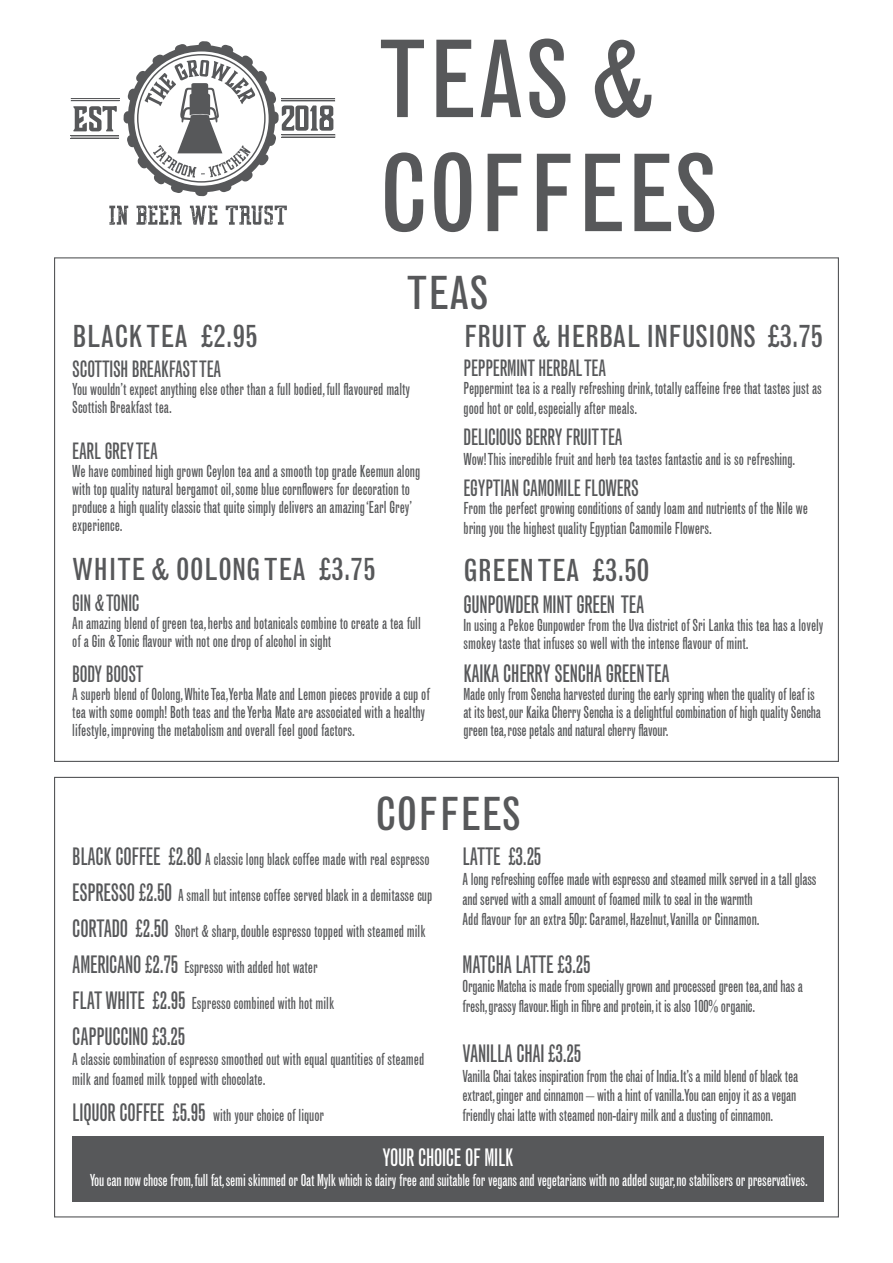
<style>
.page{position:relative;width:893px;height:1263px;background:#fff}
.page>*{position:absolute;margin:0;border:0;box-sizing:border-box;transform-origin:0 0}
.t1{font:condensed 105px/114px "Grotesque MT Std";color:#57585a}
.t2{font:condensed 45px "Grotesque MT Std";color:#57585a}
.t3{font:condensed 30px "Grotesque MT Std";color:#57585a}
.t4{font:24px "Grotesque MT Std Extra Cond";letter-spacing:-.01em;color:#57585a}
.t5{font:24px "Grotesque MT Std Extra Cond";letter-spacing:-.01em;color:#fff}
.t6{font:22.5px "Grotesque MT Std Extra Cond";letter-spacing:-.01em;color:#57585a}
.t7{font:16.5px/18px "Grotesque MT Std Extra Cond";color:#57585a}
.t8{font:16.5px "Grotesque MT Std Extra Cond";letter-spacing:-.01em;color:#fff}
.s1{font-size:24px}
</style>
<div class="page">
<hr style="left:71px;top:136px;width:48px;height:1px;background:#57585a">
<hr style="left:71px;top:138px;width:48px;height:1px;background:#57585a">
<hr style="left:71px;top:98px;width:48px;height:1px;background:#57585a">
<hr style="left:71px;top:100px;width:48px;height:1px;background:#57585a">
<hr style="left:281px;top:98px;width:54px;height:1px;background:#57585a">
<hr style="left:281px;top:100px;width:54px;height:1px;background:#57585a">
<hr style="left:281px;top:134px;width:54px;height:1px;background:#57585a">
<hr style="left:281px;top:137px;width:54px;height:1px;background:#57585a">
<svg style="left:109px;top:206px;width:19px;height:19px"></svg>
<svg style="left:136px;top:205px;width:46px;height:20px"></svg>
<svg style="left:190px;top:206px;width:27px;height:19px"></svg>
<svg style="left:226px;top:206px;width:61px;height:19px"></svg>
<svg style="left:73px;top:106px;width:44px;height:25px"></svg>
<svg style="left:123px;top:41px;width:210px;height:155px"></svg>
<div style="left:72px;top:1136px;width:752px;height:66px;background:#57585a"></div>
<h1 class="t1" style="left:378px;top:24px;width:342px">TEAS &amp;<br>COFFEES</h1>
<h2 class="t2" style="left:407px;top:267px;width:84px">TEAS</h2>
<h3 class="t3" style="left:72px;top:319px;width:187px">BLACK TEA £2.95</h3>
<h3 class="t3" style="left:463px;top:319px;width:361px">FRUIT &amp; HERBAL INFUSIONS £3.75</h3>
<h3 class="t6" style="left:463px;top:355px;width:144px">PEPPERMINT HERBAL TEA</h3>
<p class="t7" style="left:463px;top:379px;width:360px;line-height:19.5px">Peppermint tea is a really refreshing drink, totally caffeine free that tastes just as good hot or cold, especially after meals.</p>
<h3 class="t6" style="left:463px;top:424px;width:161px">DELICIOUS BERRY FRUIT TEA</h3>
<p class="t7" style="left:463px;top:450px;width:333px">Wow! This incredible fruit and herb tea tastes fantastic and is so refreshing.</p>
<h3 class="t6" style="left:463px;top:475px;width:177px">EGYPTIAN CAMOMILE FLOWERS</h3>
<p class="t7" style="left:463px;top:499px;width:346px;line-height:19.5px">From the perfect growing conditions of sandy loam and nutrients of the Nile we bring you the highest quality Egyptian Camomile Flowers.</p>
<h3 class="t3" style="left:72px;top:552px;width:305px">WHITE &amp; OOLONG TEA £3.75</h3>
<h3 class="t6" style="left:72px;top:590px;width:69px">GIN &amp; TONIC</h3>
<p class="t7" style="left:72px;top:614px;width:350px">An amazing blend of green tea, herbs and botanicals combine to create a tea full of a Gin &amp; Tonic flavour with not one drop of alcohol in sight</p>
<h3 class="t6" style="left:72px;top:660px;width:73px">BODY BOOST</h3>
<p class="t7" style="left:72px;top:685px;width:359px">A superb blend of Oolong, White Tea,Yerba Mate and Lemon pieces provide a cup of tea with some oomph! Both teas and the Yerba Mate are associated with a healthy lifestyle, improving the metabolism and overall feel good factors.</p>
<h3 class="t6" style="left:72px;top:355px;width:151px">SCOTTISH BREAKFAST TEA</h3>
<p class="t7" style="left:72px;top:380px;width:339px">You wouldn’t expect anything else other than a full bodied, full flavoured malty<br>Scottish Breakfast tea.</p>
<h3 class="t6" style="left:72px;top:438px;width:87px">EARL GREY TEA</h3>
<p class="t7" style="left:72px;top:462px;width:349px">We have combined high grown Ceylon tea and a smooth top grade Keemun along with top quality natural bergamot oil, some blue cornflowers for decoration to produce a high quality classic that quite simply delivers an amazing ‘Earl Grey’ experience.</p>
<h3 class="t3" style="left:463px;top:552px;width:187px">GREEN TEA £3.50</h3>
<h3 class="t4" style="left:463px;top:590px;width:182px">GUNPOWDER MINT GREEN TEA</h3>
<p class="t7" style="left:463px;top:616px;width:362px">In using a Pekoe Gunpowder from the Uva district of Sri Lanka this tea has a lovely smokey taste that infuses so well with the intense flavour of mint.</p>
<h3 class="t4" style="left:463px;top:659px;width:208px">KAIKA CHERRY SENCHA GREEN TEA</h3>
<p class="t7" style="left:463px;top:685px;width:359px">Made only from Sencha harvested during the early spring when the quality of leaf is at its best, our Kaika Cherry Sencha is a delightful combination of high quality Sencha green tea, rose petals and natural cherry flavour.</p>
<h2 class="t2" style="left:375px;top:787px;width:147px">COFFEES</h2>
<p class="t7" style="left:72px;top:841px;width:361px;line-height:36px"><span class="s1">BLACK COFFEE £2.80</span> A classic long black coffee made with real espresso <span class="s1">ESPRESSO £2.50</span> A small but intense coffee served black in a demitasse cup <span class="s1">CORTADO £2.50</span> Short &amp; sharp, double espresso topped with steamed milk <span class="s1">AMERICANO £2.75</span> Espresso with added hot water<br><span class="s1">FLAT WHITE £2.95</span> Espresso combined with hot milk</p>
<h3 class="t4" style="left:72px;top:1022px;width:114px">CAPPUCCINO £3.25</h3>
<p class="t7" style="left:72px;top:1049px;width:353px;line-height:19.8px">A classic combination of espresso smoothed out with equal quantities of steamed milk and foamed milk topped with chocolate.</p>
<p class="t7" style="left:72px;top:1106px;width:253px"><span class="s1">LIQUOR COFFEE £5.95</span> with your choice of liquor</p>
<h3 class="t4" style="left:463px;top:842px;width:80px">LATTE £3.25</h3>
<p class="t7" style="left:463px;top:869px;width:355px;line-height:19.8px">A long refreshing coffee made with espresso and steamed milk served in a tall glass and served with a small amount of foamed milk to seal in the warmth<br>Add flavour for an extra 50p: Caramel, Hazelnut,Vanilla or Cinnamon.</p>
<h3 class="t4" style="left:463px;top:950px;width:130px">MATCHA LATTE £3.25</h3>
<p class="t7" style="left:463px;top:977px;width:342px;line-height:19.8px">Organic Matcha is made from specially grown and processed green tea, and has a fresh, grassy flavour. High in fibre and protein, it is also 100% organic.</p>
<h3 class="t4" style="left:463px;top:1039px;width:120px">VANILLA CHAI £3.25</h3>
<p class="t7" style="left:463px;top:1066px;width:337px;line-height:19.8px;text-align:justify">Vanilla Chai takes inspiration from the chai of India. It’s a mild blend of black tea extract, ginger and cinnamon – with a hint of vanilla.You can enjoy it as a vegan friendly chai latte with steamed non-dairy milk and a dusting of cinnamon.</p>
<h3 class="t5" style="left:382px;top:1143px;width:133px">YOUR CHOICE OF MILK</h3>
<p class="t8" style="left:90px;top:1170px;width:719px">You can now chose from, full fat, semi skimmed or Oat Mylk which is dairy free and suitable for vegans and vegetarians with no added sugar, no stabilisers or preservatives.</p>
</div>
